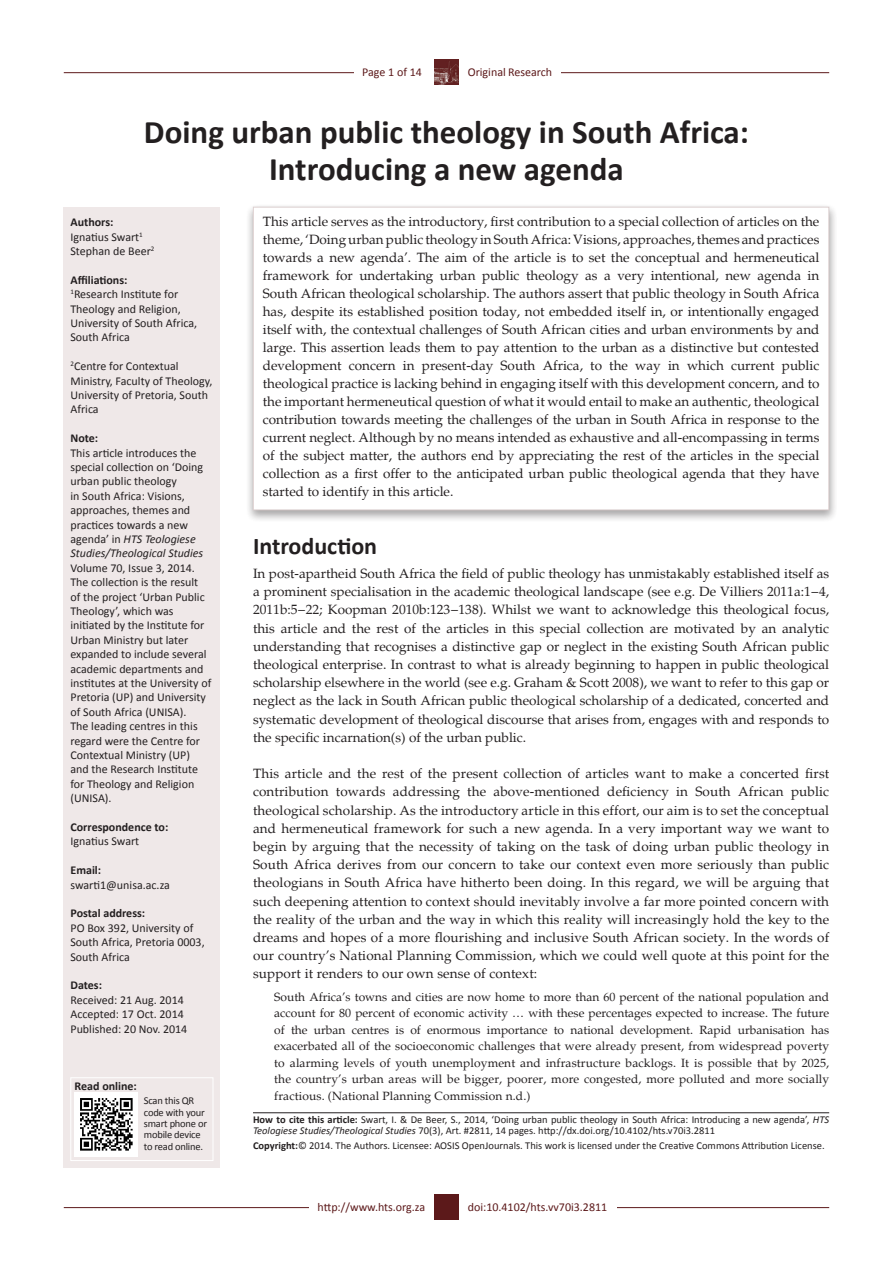
<style>
.page{position:relative;width:893px;height:1263px;background:#fff}
.page>*{position:absolute;margin:0;border:0;box-sizing:border-box;transform-origin:0 0}
.t1{font:700 33px/37.5px "Calibri";color:#231f20;text-align:center}
.Pink_Heading{font:700 24px "Calibri";color:#231f20}
.abstract{font:13.5px/18px "Palatino";color:#231f20;text-align:justify}
.body{font:13.5px/18.1px "Palatino";letter-spacing:.01em;color:#231f20;text-align:justify}
.body_first_line{font:13.5px/18.1px "Palatino";color:#231f20;text-align:justify}
.Sidebar_regular{font:12px/14.4px "Calibri";color:#231f20}
.Indent{font:12px/16.5px "Palatino";letter-spacing:.01em;color:#231f20;text-align:justify}
.t2{font:700 12px "Calibri";color:#231f20}
.t3{font:12px "Calibri";color:#5c191a}
.Sidebar_too_long{font:10.5px/10.5px "Calibri";color:#231f20}
.Sidebar_too_long-2{font:10.5px/11.4px "Calibri";letter-spacing:-.02em;color:#231f20}
.s1{font-style:italic}
.s2{font-weight:700}
</style>
<div class="page">
<hr style="left:64px;top:72px;width:765px;height:1px;background:#5c191a">
<img style="left:434px;top:59px;width:25px;height:26px">
<div style="left:459px;top:58px;width:102px;height:27px;background:#fff"></div>
<hr style="left:64px;top:1207px;width:765px;height:1px;background:#5c191a">
<div style="left:434px;top:1194px;width:25px;height:26px;background:#5c191a"></div>
<div style="left:309px;top:1192px;width:125px;height:28px;background:#fff"></div>
<div style="left:459px;top:1192px;width:158px;height:28px;background:#fff"></div>
<div style="left:64px;top:207px;width:156px;height:960px;background:#efe8e8"></div>
<div style="left:245px;top:202px;width:593px;height:320px;background:#231f20;opacity:.75"></div>
<div style="left:253px;top:207px;width:576px;height:303px;background:#fff"></div>
<div style="left:354px;top:59px;width:80px;height:26px;background:#fff"></div>
<div style="left:70px;top:1077px;width:143px;height:84px;border:1px solid #fff"></div>
<img style="left:75px;top:1093px;width:63px;height:63px">
<hr style="left:253px;top:1112px;width:576px;height:1px;background:#231f20">
<p class="t3" style="left:362px;top:65px;width:61px">Page 1 of 14</p>
<p class="t3" style="left:468px;top:65px;width:86px">Original Research</p>
<p class="t1" style="left:144px;top:113px;width:606px">Doing urban public theology in South Africa:<br>Introducing a new agenda</p>
<p class="abstract" style="left:263px;top:213px;width:558px">This article serves as the introductory, first contribution to a special collection of articles on the theme, ‘Doing urban public theology in South Africa: Visions, approaches, themes and practices towards a new agenda’. The aim of the article is to set the conceptual and hermeneutical framework for undertaking urban public theology as a very intentional, new agenda in South African theological scholarship. The authors assert that public theology in South Africa has, despite its established position today, not embedded itself in, or intentionally engaged itself with, the contextual challenges of South African cities and urban environments by and large. This assertion leads them to pay attention to the urban as a distinctive but contested development concern in present-day South Africa, to the way in which current public theological practice is lacking behind in engaging itself with this development concern, and to the important hermeneutical question of what it would entail to make an authentic, theological contribution towards meeting the challenges of the urban in South Africa in response to the current neglect. Although by no means intended as exhaustive and all-encompassing in terms of the subject matter, the authors end by appreciating the rest of the articles in the special collection as a first offer to the anticipated urban public theological agenda that they have started to identify in this article.</p>
<p class="Pink_Heading" style="left:253px;top:530px;width:126px">Introduction</p>
<p class="body_first_line" style="left:253px;top:565px;width:578px">In post-apartheid South Africa the field of public theology has unmistakably established itself as a prominent specialisation in the academic theological landscape (see e.g. De Villiers 2011a:1−4, 2011b:5−22; Koopman 2010b:123−138). Whilst we want to acknowledge this theological focus, this article and the rest of the articles in this special collection are motivated by an analytic understanding that recognises a distinctive gap or neglect in the existing South African public theological enterprise. In contrast to what is already beginning to happen in public theological scholarship elsewhere in the world (see e.g. Graham &amp; Scott 2008), we want to refer to this gap or neglect as the lack in South African public theological scholarship of a dedicated, concerted and systematic development of theological discourse that arises from, engages with and responds to the specific incarnation(s) of the urban public.</p>
<p class="body" style="left:253px;top:765px;width:578px">This article and the rest of the present collection of articles want to make a concerted first contribution towards addressing the above-mentioned deficiency in South African public theological scholarship. As the introductory article in this effort, our aim is to set the conceptual and hermeneutical framework for such a new agenda. In a very important way we want to begin by arguing that the necessity of taking on the task of doing urban public theology in South Africa derives from our concern to take our context even more seriously than public theologians in South Africa have hitherto been doing. In this regard, we will be arguing that such deepening attention to context should inevitably involve a far more pointed concern with the reality of the urban and the way in which this reality will increasingly hold the key to the dreams and hopes of a more flourishing and inclusive South African society. In the words of our country’s National Planning Commission, which we could well quote at this point for the support it renders to our own sense of context:</p>
<p class="Indent" style="left:274px;top:989px;width:556px">South Africa’s towns and cities are now home to more than 60 percent of the national population and account for 80 percent of economic activity … with these percentages expected to increase. The future of the urban centres is of enormous importance to national development. Rapid urbanisation has exacerbated all of the socioeconomic challenges that were already present, from widespread poverty to alarming levels of youth unemployment and infrastructure backlogs. It is possible that by 2025, the country’s urban areas will be bigger, poorer, more congested, more polluted and more socially fractious. (National Planning Commission n.d.)</p>
<p class="t2" style="left:70px;top:214px;width:44px">Authors:</p>
<p class="Sidebar_regular" style="left:70px;top:229px;width:74px">Ignatius Swart<sup>1</sup></p>
<p class="Sidebar_regular" style="left:70px;top:244px;width:85px">Stephan de Beer<sup>2</sup></p>
<p class="t2" style="left:70px;top:272px;width:59px">Affiliations:</p>
<p class="Sidebar_regular" style="left:70px;top:287px;width:128px"><sup>1</sup>Research Institute for<br>Theology and Religion,<br>University of South Africa,<br>South Africa</p>
<p class="Sidebar_regular" style="left:70px;top:359px;width:143px"><sup>2</sup>Centre for Contextual<br>Ministry, Faculty of Theology,<br>University of Pretoria, South<br>Africa</p>
<p class="t2" style="left:70px;top:430px;width:29px">Note:</p>
<p class="Sidebar_regular" style="left:70px;top:445px;width:142px">This article introduces the special collection on ‘Doing urban public theology<br>in South Africa: Visions, approaches, themes and practices towards a new agenda’ in <span class="s1">HTS Teologiese<br>Studies/Theological Studies<br></span>Volume 70, Issue 3, 2014.<br>The collection is the result<br>of the project ‘Urban Public<br>Theology’, which was initiated by the Institute for<br>Urban Ministry but later expanded to include several academic departments and institutes at the University of<br>Pretoria (UP) and University of South Africa (UNISA).<br>The leading centres in this regard were the Centre for<br>Contextual Ministry (UP) and the Research Institute for Theology and Religion (UNISA).</p>
<p class="t2" style="left:70px;top:819px;width:99px">Correspondence to:</p>
<p class="Sidebar_regular" style="left:70px;top:834px;width:70px">Ignatius Swart</p>
<p class="t2" style="left:70px;top:862px;width:32px">Email:</p>
<p class="Sidebar_regular" style="left:70px;top:877px;width:101px">swarti1@unisa.ac.za</p>
<p class="t2" style="left:70px;top:906px;width:76px">Postal address:</p>
<p class="Sidebar_regular" style="left:70px;top:921px;width:136px">PO Box 392, University of<br>South Africa, Pretoria 0003,<br>South Africa</p>
<p class="t2" style="left:70px;top:978px;width:33px">Dates:</p>
<p class="Sidebar_regular" style="left:70px;top:993px;width:115px">Received: 21 Aug. 2014</p>
<p class="Sidebar_regular" style="left:70px;top:1007px;width:115px">Accepted: 17 Oct. 2014</p>
<p class="Sidebar_regular" style="left:70px;top:1021px;width:118px">Published: 20 Nov. 2014</p>
<p class="t2" style="left:75px;top:1078px;width:64px">Read online:</p>
<p class="Sidebar_too_long-2" style="left:144px;top:1095px;width:65px">Scan this QR code with your smart phone or mobile device to read online.</p>
<p class="Sidebar_too_long" style="left:253px;top:1114px;width:578px"><span class="s2">How to cite this article:</span> Swart, I. &amp; De Beer, S., 2014, ‘Doing urban public theology in South Africa: Introducing a new agenda’, <span class="s1">HTS<br>Teologiese Studies/Theological Studies</span> 70(3), Art. #2811, 14 pages. http://dx.doi.org/10.4102/hts.v70i3.2811</p>
<p class="Sidebar_too_long" style="left:253px;top:1140px;width:573px"><span class="s2">Copyright:</span>© 2014. The Authors. Licensee: AOSIS OpenJournals. This work is licensed under the Creative Commons Attribution License.</p>
<p class="t3" style="left:318px;top:1199px;width:109px">http://www.hts.org.za</p>
<p class="t3" style="left:468px;top:1199px;width:141px">doi:10.4102/hts.vv70i3.2811</p>
</div>
